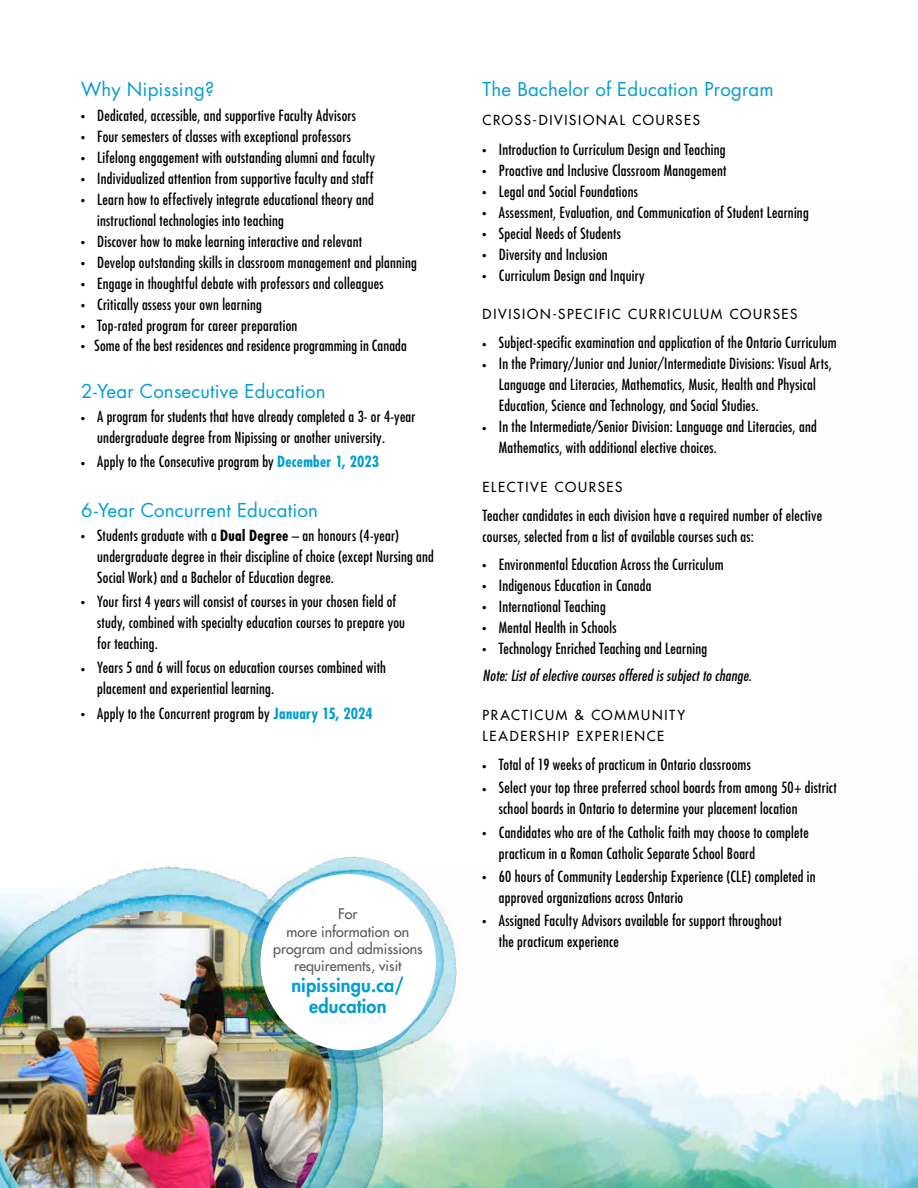
<style>
.page{position:relative;width:918px;height:1188px;background:#fff}
.page>*{position:absolute;margin:0;border:0;box-sizing:border-box;transform-origin:0 0}
.Blue_subhead{font:18.6px "Futura Std";letter-spacing:.01em;color:#009ed1}
.Bubble_link{font:800 18.6px/21.5px "Futura Std";letter-spacing:.005em;color:#009ed1;text-align:center}
.P_Bullets{font:condensed 15px/21px "Futura Std";letter-spacing:.015em;color:#000}
.P_Body_Copy_Small_Space_after{font:condensed 15px/21px "Futura Std";letter-spacing:.015em;color:#000}
.P_Bullets-2{font:italic condensed 15px "Futura Std";letter-spacing:.015em;color:#000}
.Bubble_grey_text{font:500 14.25px/17.1px "Futura Std";color:#58595b;text-align:center}
.NEW_Subhead_Black_CAPS{font:500 13.5px/21px "Futura Std";letter-spacing:.125em;color:#000}
.s1{font-weight:300;font-size:9px}
.s2{font-weight:700;color:#009ed1}
.s3{font-weight:700}
</style>
<div class="page">
<img style="left:511px;top:1052px;width:291px;height:136px">
<img style="left:383px;top:1050px;width:128px;height:138px">
<img style="left:802px;top:965px;width:116px;height:223px">
<img style="left:0;top:865px;width:383px;height:323px">
<img style="left:0;top:911px;width:331px;height:277px">
<img style="left:231px;top:856px;width:231px;height:217px">
<div style="left:260px;top:874px;width:176px;height:177px;background:#fff;border-radius:50%"></div>
<p class="Blue_subhead" style="left:81px;top:78px;width:135px">Why Nipissing?</p>
<p class="P_Bullets" style="left:81px;top:104px;width:277px"><span class="s1">•</span> Dedicated, accessible, and supportive Faculty Advisors</p>
<p class="P_Bullets" style="left:81px;top:125px;width:272px"><span class="s1">•</span> Four semesters of classes with exceptional professors</p>
<p class="P_Bullets" style="left:81px;top:146px;width:296px"><span class="s1">•</span> Lifelong engagement with outstanding alumni and faculty</p>
<p class="P_Bullets" style="left:81px;top:167px;width:294px"><span class="s1">•</span> Individualized attention from supportive faculty and staff</p>
<p class="P_Bullets" style="left:97px;top:188px;width:278px;text-indent:-16px"><span class="s1">•</span> Learn how to effectively integrate educational theory and instructional technologies into teaching</p>
<p class="P_Bullets" style="left:81px;top:230px;width:283px"><span class="s1">•</span> Discover how to make learning interactive and relevant</p>
<p class="P_Bullets" style="left:81px;top:251px;width:338px"><span class="s1">•</span> Develop outstanding skills in classroom management and planning</p>
<p class="P_Bullets" style="left:81px;top:272px;width:304px"><span class="s1">•</span> Engage in thoughtful debate with professors and colleagues</p>
<p class="P_Bullets" style="left:81px;top:293px;width:182px"><span class="s1">•</span> Critically assess your own learning</p>
<p class="P_Bullets" style="left:81px;top:314px;width:218px"><span class="s1">•</span> Top-rated program for career preparation</p>
<p class="P_Bullets" style="left:81px;top:335px;width:327px"><span class="s1">•</span> Some of the best residences and residence programming in Canada</p>
<p class="Blue_subhead" style="left:81px;top:379px;width:246px">2-Year Consecutive Education</p>
<p class="P_Bullets" style="left:97px;top:406px;width:320px;text-indent:-16px"><span class="s1">•</span> A program for students that have already completed a 3- or 4-year undergraduate degree from Nipissing or another university.</p>
<p class="P_Bullets" style="left:81px;top:451px;width:300px"><span class="s1">•</span> Apply to the Consecutive program by <span class="s2">December 1, 2023</span></p>
<p class="Blue_subhead" style="left:81px;top:498px;width:239px">6-Year Concurrent Education</p>
<p class="P_Bullets" style="left:97px;top:525px;width:338px;text-indent:-16px"><span class="s1">•</span> Students graduate with a <span class="s3">Dual Degree</span> – an honours (4-year) undergraduate degree in their discipline of choice (except Nursing and<br>Social Work) and a Bachelor of Education degree.</p>
<p class="P_Bullets" style="left:97px;top:591px;width:309px;text-indent:-16px"><span class="s1">•</span> Your first 4 years will consist of courses in your chosen field of study, combined with specialty education courses to prepare you for teaching.</p>
<p class="P_Bullets" style="left:97px;top:657px;width:290px;text-indent:-16px"><span class="s1">•</span> Years 5 and 6 will focus on education courses combined with placement and experiential learning.</p>
<p class="P_Bullets" style="left:81px;top:702px;width:293px"><span class="s1">•</span> Apply to the Concurrent program by <span class="s2">January 15, 2024</span></p>
<p class="Bubble_grey_text" style="left:273px;top:906px;width:151px">For<br>more information on program and admissions requirements, visit</p>
<p class="Bubble_link" style="left:291px;top:975px;width:115px">nipissingu.ca/ education</p>
<p class="Blue_subhead" style="left:483px;top:78px;width:293px">The Bachelor of Education Program</p>
<p class="NEW_Subhead_Black_CAPS" style="left:483px;top:110px;width:219px">CROSS-DIVISIONAL COURSES</p>
<p class="P_Bullets" style="left:483px;top:138px;width:244px"><span class="s1">•</span> Introduction to Curriculum Design and Teaching</p>
<p class="P_Bullets" style="left:483px;top:159px;width:245px"><span class="s1">•</span> Proactive and Inclusive Classroom Management</p>
<p class="P_Bullets" style="left:483px;top:180px;width:157px"><span class="s1">•</span> Legal and Social Foundations</p>
<p class="P_Bullets" style="left:483px;top:201px;width:328px"><span class="s1">•</span> Assessment, Evaluation, and Communication of Student Learning</p>
<p class="P_Bullets" style="left:483px;top:222px;width:140px"><span class="s1">•</span> Special Needs of Students</p>
<p class="P_Bullets" style="left:483px;top:243px;width:127px"><span class="s1">•</span> Diversity and Inclusion</p>
<p class="P_Bullets" style="left:483px;top:264px;width:164px"><span class="s1">•</span> Curriculum Design and Inquiry</p>
<p class="NEW_Subhead_Black_CAPS" style="left:483px;top:303px;width:316px">DIVISION-SPECIFIC CURRICULUM COURSES</p>
<p class="P_Bullets" style="left:483px;top:332px;width:356px"><span class="s1">•</span> Subject-specific examination and application of the Ontario Curriculum</p>
<p class="P_Bullets" style="left:499px;top:353px;width:335px;text-indent:-16px"><span class="s1">•</span> In the Primary/Junior and Junior/Intermediate Divisions: Visual Arts,<br>Language and Literacies, Mathematics, Music, Health and Physical<br>Education, Science and Technology, and Social Studies.</p>
<p class="P_Bullets" style="left:499px;top:416px;width:319px;text-indent:-16px"><span class="s1">•</span> In the Intermediate/Senior Division: Language and Literacies, and<br>Mathematics, with additional elective choices.</p>
<p class="NEW_Subhead_Black_CAPS" style="left:483px;top:476px;width:141px">ELECTIVE COURSES</p>
<p class="P_Body_Copy_Small_Space_after" style="left:483px;top:505px;width:341px">Teacher candidates in each division have a required number of elective courses, selected from a list of available courses such as:</p>
<p class="P_Bullets" style="left:483px;top:554px;width:243px"><span class="s1">•</span> Environmental Education Across the Curriculum</p>
<p class="P_Bullets" style="left:483px;top:575px;width:171px"><span class="s1">•</span> Indigenous Education in Canada</p>
<p class="P_Bullets" style="left:483px;top:596px;width:125px"><span class="s1">•</span> International Teaching</p>
<p class="P_Bullets" style="left:483px;top:617px;width:135px"><span class="s1">•</span> Mental Health in Schools</p>
<p class="P_Bullets" style="left:483px;top:638px;width:226px"><span class="s1">•</span> Technology Enriched Teaching and Learning</p>
<p class="P_Bullets-2" style="left:483px;top:667px;width:271px">Note: List of elective courses offered is subject to change.</p>
<p class="NEW_Subhead_Black_CAPS" style="left:483px;top:704px;width:204px">PRACTICUM &amp; COMMUNITY<br>LEADERSHIP EXPERIENCE</p>
<p class="P_Bullets" style="left:483px;top:754px;width:270px"><span class="s1">•</span> Total of 19 weeks of practicum in Ontario classrooms</p>
<p class="P_Bullets" style="left:499px;top:777px;width:339px;text-indent:-16px"><span class="s1">•</span> Select your top three preferred school boards from among 50+ district school boards in Ontario to determine your placement location</p>
<p class="P_Bullets" style="left:499px;top:821px;width:311px;text-indent:-16px"><span class="s1">•</span> Candidates who are of the Catholic faith may choose to complete practicum in a Roman Catholic Separate School Board</p>
<p class="P_Bullets" style="left:499px;top:866px;width:318px;text-indent:-16px"><span class="s1">•</span> 60 hours of Community Leadership Experience (CLE) completed in approved organizations across Ontario</p>
<p class="P_Bullets" style="left:499px;top:910px;width:284px;text-indent:-16px"><span class="s1">•</span> Assigned Faculty Advisors available for support throughout the practicum experience</p>
</div>
